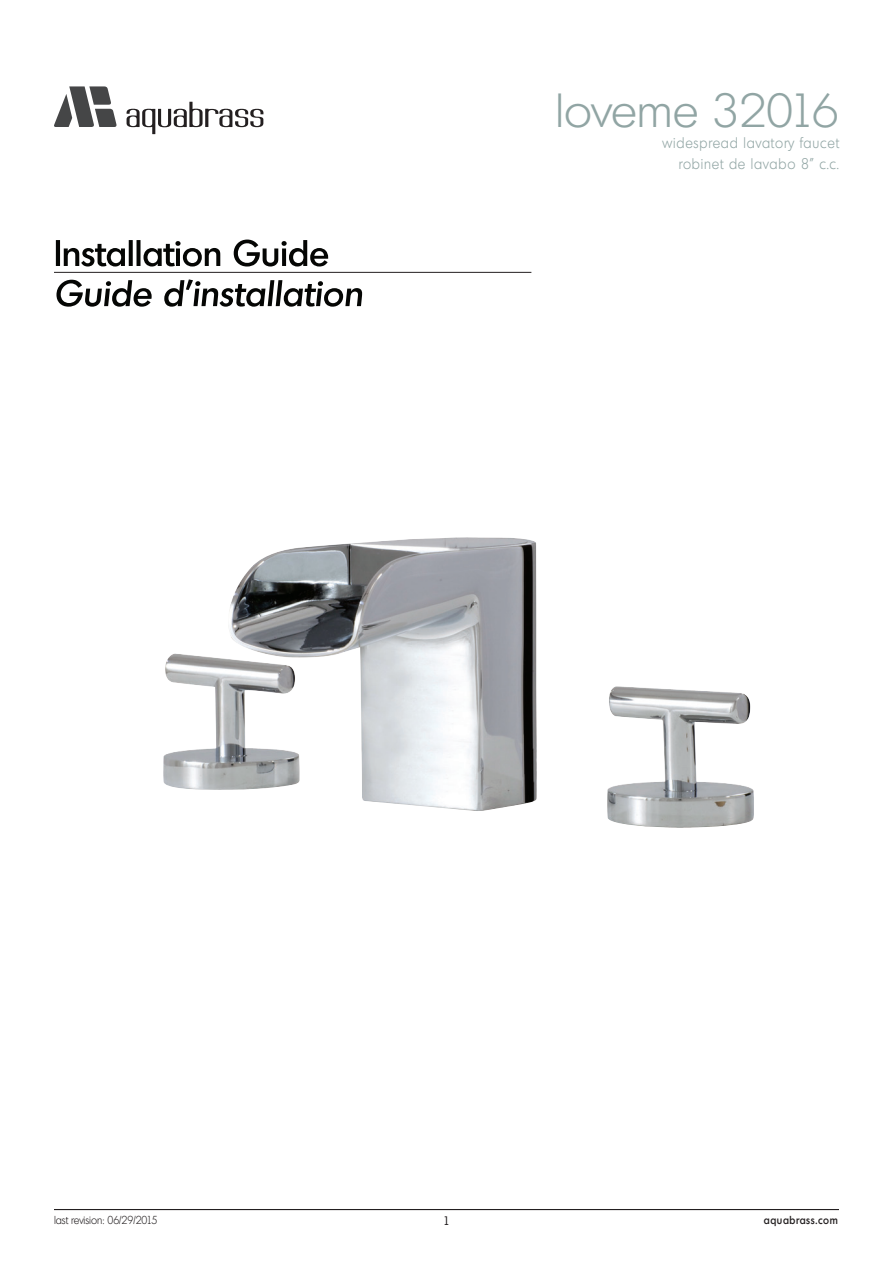
<style>
.page{position:relative;width:893px;height:1263px;background:#fff}
.page>*{position:absolute;margin:0;border:0;box-sizing:border-box;transform-origin:0 0}
.t1{font:300 46.5px "Montreal Serial";color:#91a5a4}
.t2{font:300 15px/21px "Montreal Serial";letter-spacing:.06em;color:#91a5a4;text-align:right;scale:.9 1}
.t3{font:12px "Montreal Serial";color:#231f20}
.designer{font:300 11.25px "Montreal Serial";color:#231f20;scale:.9 1}
.t4{font:500 11.25px "Montreal Serial";letter-spacing:.06em;color:#231f20;scale:.9 1}
</style>
<div class="page">
<hr style="left:54px;top:1209px;width:785px;height:1px;background:#231f20">
<svg style="left:54px;top:86px;width:63px;height:41px"></svg>
<svg style="left:127px;top:102px;width:136px;height:32px"></svg>
<svg style="left:56px;top:279px;width:306px;height:28px"></svg>
<hr style="left:54px;top:272px;width:477px;height:1px;background:#231f20">
<svg style="left:56px;top:240px;width:272px;height:26px"></svg>
<img style="left:163px;top:537px;width:591px;height:291px">
<h1 class="t1" style="left:556px;top:82px;width:285px">loveme 32016</h1>
<p class="t2" style="left:663px;top:132px;width:197px">widespread lavatory faucet robinet de lavabo 8” c.c.</p>
<p class="designer" style="left:54px;top:1213px;width:116px">last revision: 06/29/2015</p>
<p class="t3" style="left:443px;top:1213px;width:8px">1</p>
<p class="t4" style="left:764px;top:1213px;width:84px">aquabrass.com</p>
</div>
